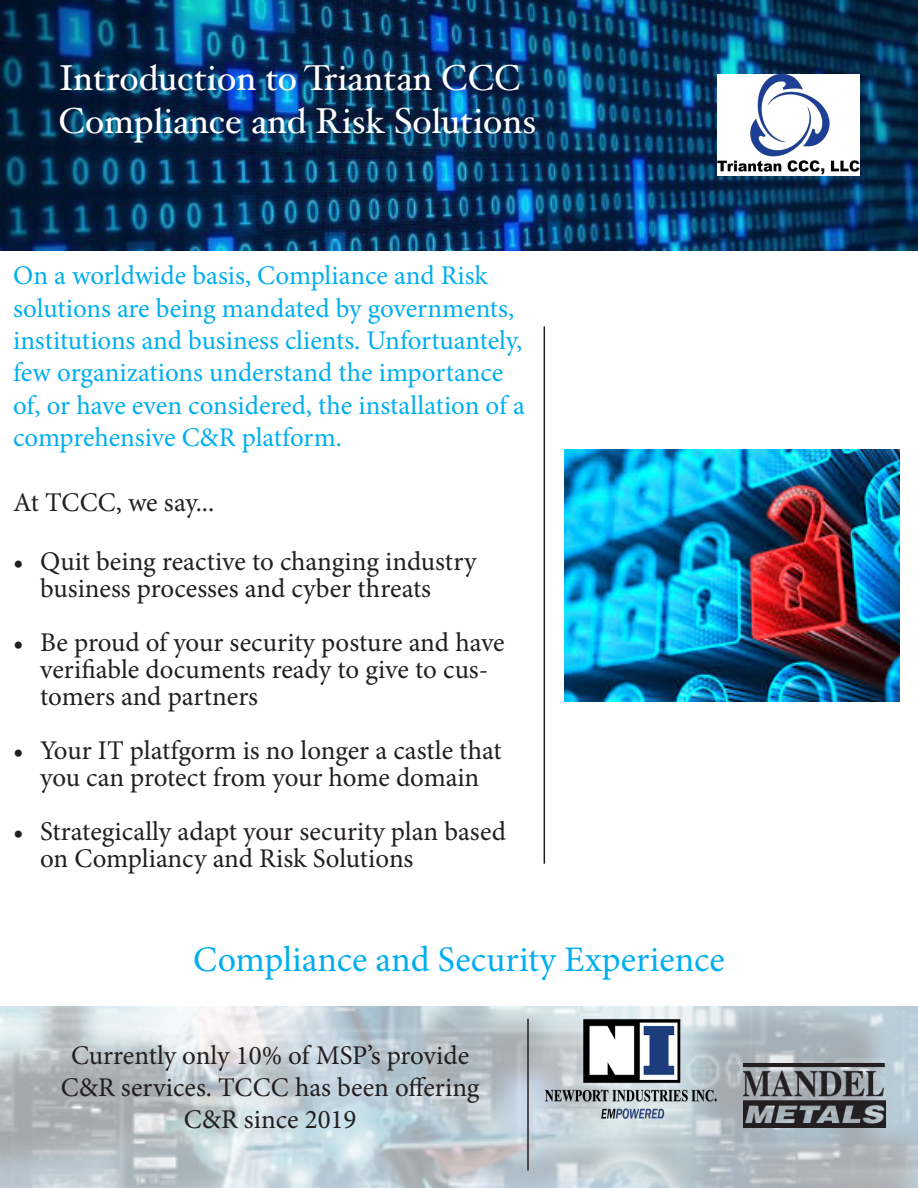
<style>
.page{position:relative;width:918px;height:1188px;background:#fff}
.page>*{position:absolute;margin:0;border:0;box-sizing:border-box;transform-origin:0 0}
.t1{font:36px "Hoefler Text";color:#fff}
.t2{font:36px "Minion Pro";color:#00aeef}
.t3{font:27px/27px "Minion Pro";color:#231f20}
.t4{font:27px/32.4px "Minion Pro";letter-spacing:-.005em;color:#00aeef}
</style>
<div class="page">
<img style="left:0;top:0;width:918px;height:251px">
<img style="left:0;top:1007px;width:918px;height:181px">
<hr style="left:527px;top:1019px;width:2px;height:151px;background:#231f20">
<img style="left:544px;top:1019px;width:173px;height:101px">
<img style="left:743px;top:1064px;width:143px;height:63px">
<img style="left:717px;top:75px;width:143px;height:101px">
<hr style="left:544px;top:326px;width:1px;height:538px;background:#231f20">
<img style="left:564px;top:449px;width:335px;height:252px">
<p class="t1" style="left:59px;top:57px;width:463px">Introduction to Triantan CCC</p>
<p class="t1" style="left:59px;top:100px;width:479px">Compliance and Risk Solutions</p>
<p class="t4" style="left:13px;top:260px;width:513px">On a worldwide basis, Compliance and Risk solutions are being mandated by governments, institutions and business clients. Unfortuantely, few organizations understand the importance of, or have even considered, the installation of a comprehensive C&amp;R platform.</p>
<p class="t3" style="left:13px;top:489px;width:203px">At TCCC, we say...</p>
<p class="t3" style="left:40px;top:548px;width:438px;text-indent:-27px">• Quit being reactive to changing industry business processes and cyber threats</p>
<p class="t3" style="left:40px;top:629px;width:466px;text-indent:-27px">• Be proud of your security posture and have verifiable documents ready to give to cus&shy;tomers and partners</p>
<p class="t3" style="left:13px;top:737px;width:490px;text-align:center">• Your IT platfgorm is no longer a castle that you can protect from your home domain</p>
<p class="t3" style="left:40px;top:818px;width:467px;text-indent:-27px">• Strategically adapt your security plan based on Compliancy and Risk Solutions</p>
<p class="t2" style="left:193px;top:936px;width:533px">Compliance and Security Experience</p>
<p class="t3" style="left:61px;top:1039px;width:420px;line-height:32.4px;text-align:center">Currently only 10% of MSP’s provide<br>C&amp;R services. TCCC has been offering<br>C&amp;R since 2019</p>
</div>
